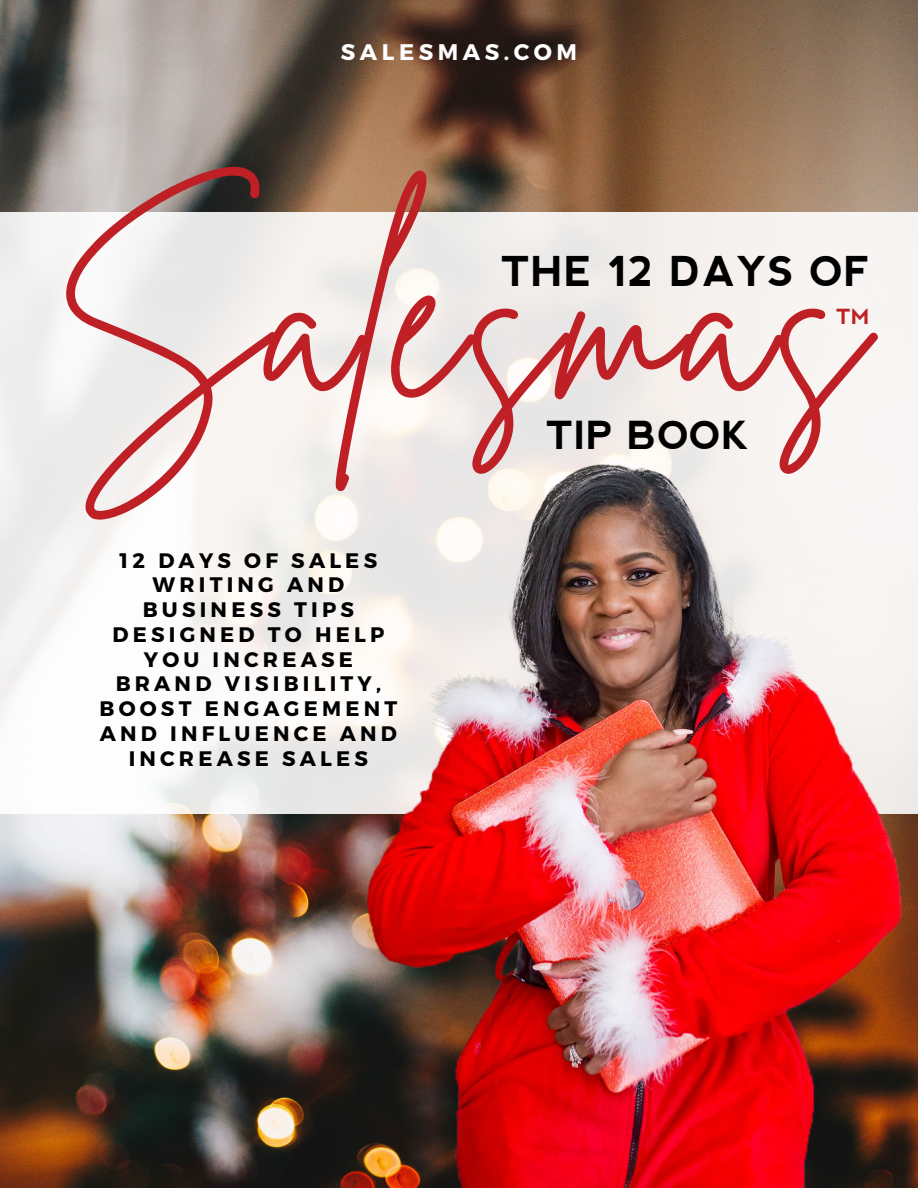
<style>
.page{position:relative;width:918px;height:1188px;background:#fff}
.page>*{position:absolute;margin:0;border:0;box-sizing:border-box;transform-origin:0 0}
.t1{font:226.5px "Brittany Signature";letter-spacing:.02em;color:#bf2025}
.t2{font:700 41.1px "Nevis";letter-spacing:.02em;color:#000}
.t3{font:700 38.55px "Nevis";letter-spacing:.02em;color:#000}
.t4{font:700 22.5px "Montserrat";letter-spacing:.2em;color:#fff}
.t5{font:700 21px/24.8px "Montserrat";letter-spacing:.2em;color:#000;text-align:center}
.t6{font:700 20.85px "Nevis";color:#bf2025}
</style>
<div class="page">
<img style="left:0;top:0;width:918px;height:1188px">
<div style="left:0;top:212px;width:918px;height:602px;background:linear-gradient(to right,#f3f2f1,#f4efed)"></div>
<img style="left:287px;top:439px;width:631px;height:749px">
<p class="t4" style="left:341px;top:37px;width:238px">SALESMAS.COM</p>
<p class="t1" style="left:52px;top:171px;width:815px">Salesmas</p>
<p class="t2" style="left:501px;top:249px;width:370px">THE 12 DAYS OF</p>
<p class="t6" style="left:836px;top:306px;width:35px">TM</p>
<p class="t3" style="left:546px;top:414px;width:204px">TIP BOOK</p>
<p class="t5" style="left:100px;top:547px;width:299px">12 DAYS OF SALES<br>WRITING AND<br>BUSINESS TIPS<br>DESIGNED TO HELP<br>YOU INCREASE<br>BRAND VISIBILITY,<br>BOOST ENGAGEMENT<br>AND INFLUENCE AND<br>INCREASE SALES</p>
</div>
